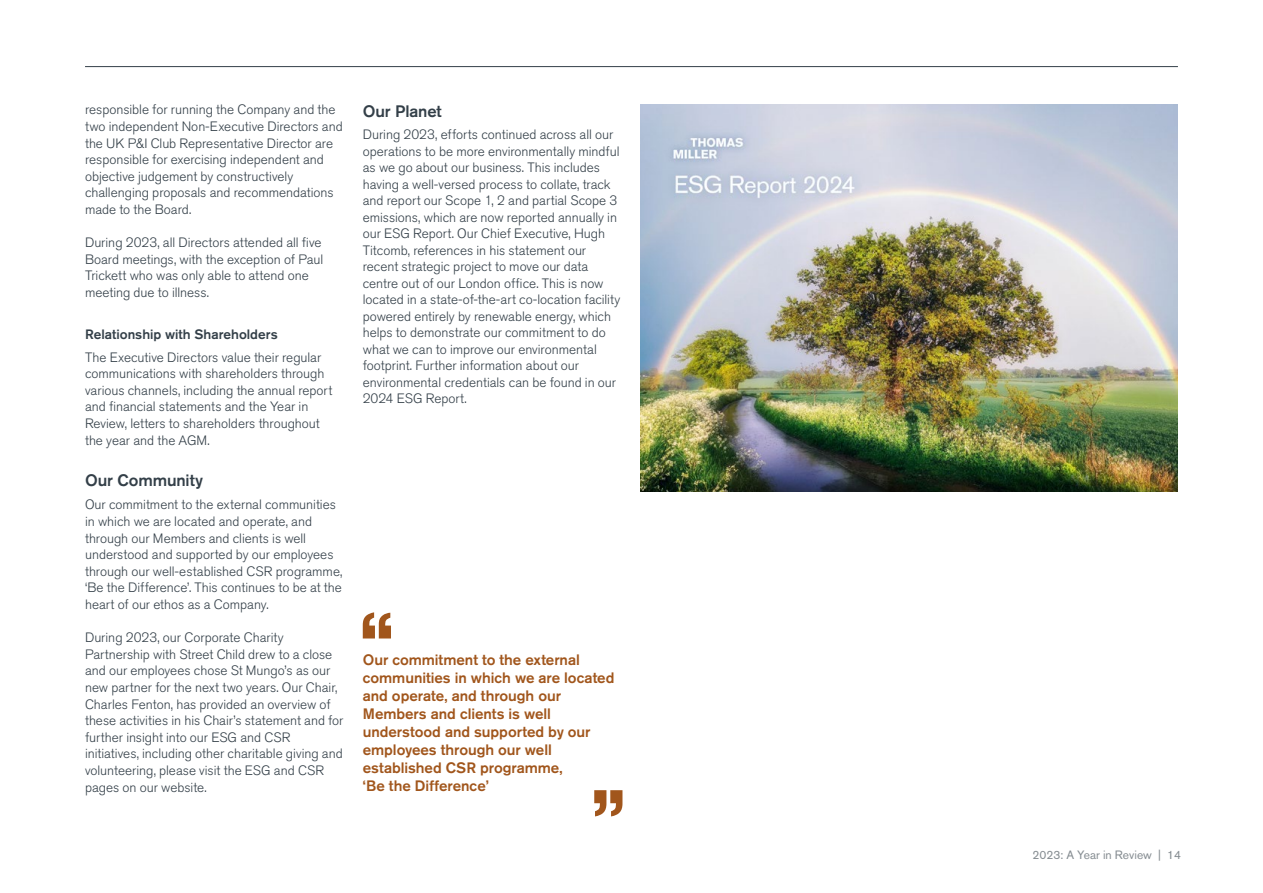
<style>
.page{position:relative;width:1263px;height:893px;background:#fff}
.page>*{position:absolute;margin:0;border:0;box-sizing:border-box;transform-origin:0 0}
.t1{font:500 16.5px "Akzidenz Grotesk BE";letter-spacing:-.005em;color:#333f48}
.t2{font:500 15px/18px "Akzidenz Grotesk BE";letter-spacing:-.005em;color:#a1561c}
.t3{font:300 13.5px/16.6px "Akzidenz Grotesk BE";color:#333f48}
.t4{font:500 13.5px "Akzidenz Grotesk BE";color:#333f48}
.t5{font:12px "Akzidenz Grotesk BE";color:#858c91}
</style>
<div class="page">
<hr style="left:85px;top:66px;width:1093px;height:1px;background:#333f48">
<img style="left:640px;top:104px;width:538px;height:388px">
<svg style="left:594px;top:790px;width:28px;height:26px"></svg>
<svg style="left:363px;top:612px;width:28px;height:26px"></svg>
<p class="t3" style="left:85px;top:102px;width:259px">responsible for running the Company and the two independent Non-Executive Directors and the UK P&amp;I Club Representative Director are responsible for exercising independent and objective judgement by constructively challenging proposals and recommendations made to the Board.</p>
<p class="t3" style="left:85px;top:234px;width:240px">During 2023, all Directors attended all five Board meetings, with the exception of Paul Trickett who was only able to attend one meeting due to illness.</p>
<p class="t4" style="left:85px;top:326px;width:194px">Relationship with Shareholders</p>
<p class="t3" style="left:85px;top:349px;width:249px">The Executive Directors value their regular communications with shareholders through various channels, including the annual report and financial statements and the Year in Review, letters to shareholders throughout the year and the AGM.</p>
<p class="t1" style="left:85px;top:470px;width:119px">Our Community</p>
<p class="t3" style="left:85px;top:497px;width:259px">Our commitment to the external communities in which we are located and operate, and through our Members and clients is well understood and supported by our employees through our well-established CSR programme, ‘Be the Difference’. This continues to be at the heart of our ethos as a Company.</p>
<p class="t3" style="left:85px;top:629px;width:260px">During 2023, our Corporate Charity Partnership with Street Child drew to a close and our employees chose St Mungo’s as our new partner for the next two years. Our Chair, Charles Fenton, has provided an overview of these activities in his Chair’s statement and for further insight into our ESG and CSR initiatives, including other charitable giving and volunteering, please visit the ESG and CSR pages on our website.</p>
<p class="t1" style="left:363px;top:101px;width:80px">Our Planet</p>
<p class="t3" style="left:363px;top:127px;width:259px">During 2023, efforts continued across all our operations to be more environmentally mindful as we go about our business. This includes having a well-versed process to collate, track and report our Scope 1, 2 and partial Scope 3 emissions, which are now reported annually in our ESG Report. Our Chief Executive, Hugh Titcomb, references in his statement our recent strategic project to move our data centre out of our London office. This is now located in a state-of-the-art co-location facility powered entirely by renewable energy, which helps to demonstrate our commitment to do what we can to improve our environmental footprint. Further information about our environmental credentials can be found in our 2024 ESG Report.</p>
<p class="t2" style="left:363px;top:650px;width:253px">Our commitment to the external communities in which we are located and operate, and through our<br>Members and clients is well understood and supported by our employees through our well established CSR programme,<br>‘Be the Difference’</p>
<p class="t5" style="left:1032px;top:848px;width:150px">2023: A Year in Review | 14</p>
</div>
